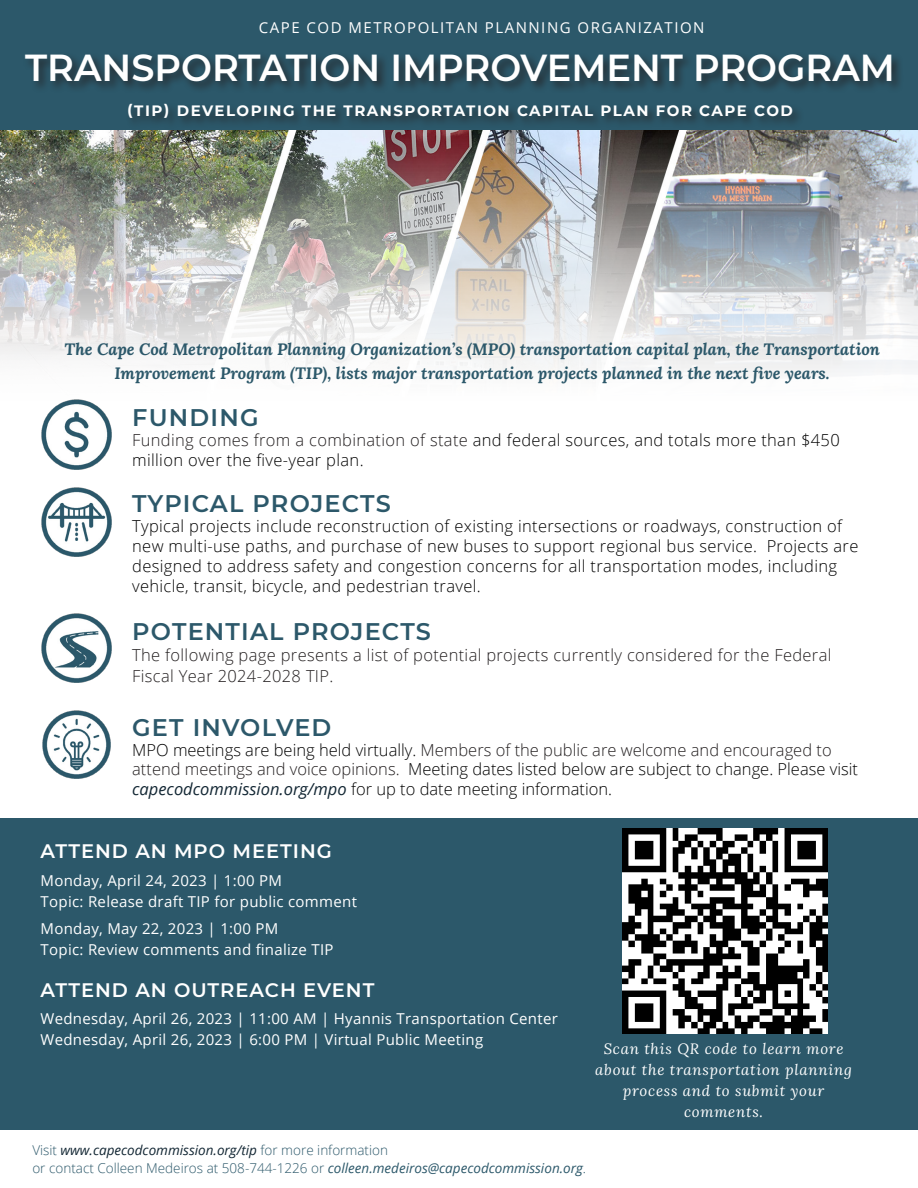
<style>
.page{position:relative;width:918px;height:1188px;background:#fff}
.page>*{position:absolute;margin:0;border:0;box-sizing:border-box;transform-origin:0 0}
.t1{font:600 37.5px "Montserrat";color:#fff}
.Sidebar_body_text{font:600 24px "Montserrat";letter-spacing:.05em;color:#2c586a}
.Sidebar_H1{font:600 19.5px "Montserrat";letter-spacing:.05em;color:#fff}
.Sidebar_body_text-2{font:300 16.5px/19.8px "Open Sans";letter-spacing:.02em;color:#000}
.Sidebar_body_text-3{font:300 16.5px/19.8px "Open Sans";color:#000}
.Body_Text{font:italic 700 16.5px/24px "Lora";color:#2c586a;text-align:center}
.Sidebar_body_text-4{font:300 16.5px/21px "Open Sans";letter-spacing:.02em;color:#231f20}
.Sidebar_body_text-5{font:15px/21px "Open Sans";letter-spacing:.02em;color:#fff}
.Sidebar_H1-2{font:italic 15px/21px "Lora";letter-spacing:.05em;color:#fff;text-align:center}
.Sub_title{font:700 15px "Montserrat";letter-spacing:.1em;color:#fff}
.Sidebar_body_text-6{font:15px "Open Sans";letter-spacing:.1em;color:#fff}
.t2{font:300 13.5px/18px "Open Sans";color:#2c586a}
.s1{color:#231f20}
.s2{font-weight:400;font-style:italic;color:#132734}
.s3{font-weight:400;font-style:italic}
</style>
<div class="page">
<div style="left:0;top:819px;width:918px;height:311px;background:#2c586a"></div>
<img style="left:0;top:130px;width:918px;height:270px">
<div style="left:0;top:0;width:918px;height:130px;background:#2c586a"></div>
<div style="left:23px;top:52px;width:881px;height:77px;background:#231f20;opacity:.75"></div>
<img style="left:41px;top:400px;width:71px;height:70px">
<img style="left:41px;top:487px;width:71px;height:70px">
<img style="left:41px;top:613px;width:71px;height:70px">
<img style="left:42px;top:710px;width:69px;height:69px">
<img style="left:622px;top:828px;width:205px;height:205px">
<p class="Sidebar_body_text-6" style="left:259px;top:17px;width:447px">CAPE COD METROPOLITAN PLANNING ORGANIZATION</p>
<p class="t1" style="left:25px;top:41px;width:872px">TRANSPORTATION IMPROVEMENT PROGRAM</p>
<p class="Sub_title" style="left:127px;top:100px;width:667px">(TIP) DEVELOPING THE TRANSPORTATION CAPITAL PLAN FOR CAPE COD</p>
<p class="Body_Text" style="left:64px;top:337px;width:817px">The Cape Cod Metropolitan Planning Organization’s (MPO) transportation capital plan, the Transportation<br>Improvement Program (TIP), lists major transportation projects planned in the next five years.</p>
<p class="Sidebar_body_text" style="left:132px;top:400px;width:128px">FUNDING</p>
<p class="Sidebar_body_text-2" style="left:132px;top:430px;width:709px"><span class="s1">Funding comes from a combination of state</span> and federal sources, and totals more than $450 million over the five-year plan.</p>
<p class="Sidebar_body_text" style="left:132px;top:487px;width:260px">TYPICAL PROJECTS</p>
<p class="Sidebar_body_text-2" style="left:132px;top:516px;width:728px">Typical projects include reconstruction of existing intersections or roadways, construction of new multi-use paths, and purchase of new buses to support regional bus service. Projects are designed to address safety and congestion concerns for all transportation modes, including vehicle, transit, bicycle, and pedestrian travel.</p>
<p class="Sidebar_body_text" style="left:132px;top:614px;width:300px">POTENTIAL PROJECTS</p>
<p class="Sidebar_body_text-4" style="left:132px;top:644px;width:701px">The following page presents a list of potential projects currently considered for the Federal<br>Fiscal Year 2024-2028 TIP.</p>
<p class="Sidebar_body_text" style="left:132px;top:710px;width:201px">GET INVOLVED</p>
<p class="Sidebar_body_text-3" style="left:132px;top:739px;width:727px">MPO meetings are being held virtually. <span class="s1">Members of the public are welcome and encouraged to attend meetings and voice opinions.</span> Meeting dates listed below are subject to change. Please visit <span class="s2">capecodcommission.org/mpo</span> for up to date meeting information.</p>
<p class="Sidebar_H1" style="left:41px;top:837px;width:293px">ATTEND AN MPO MEETING</p>
<p class="Sidebar_body_text-5" style="left:41px;top:869px;width:318px">Monday, April 24, 2023 | 1:00 PM<br>Topic: Release draft TIP for public comment</p>
<p class="Sidebar_body_text-5" style="left:41px;top:918px;width:295px">Monday, May 22, 2023 | 1:00 PM<br>Topic: Review comments and finalize TIP</p>
<p class="Sidebar_H1" style="left:41px;top:976px;width:335px">ATTEND AN OUTREACH EVENT</p>
<p class="Sidebar_body_text-5" style="left:41px;top:1008px;width:519px">Wednesday, April 26, 2023 | 11:00 AM | Hyannis Transportation Center<br>Wednesday, April 26, 2023 | 6:00 PM | Virtual Public Meeting</p>
<p class="t2" style="left:32px;top:1140px;width:555px">Visit <span class="s2">www.capecodcommission.org/tip</span> for more information<br>or contact Colleen Medeiros at 508-744-1226 or <span class="s3">colleen.medeiros@capecodcommission.org</span>.</p>
<p class="Sidebar_H1-2" style="left:595px;top:1038px;width:258px">Scan this QR code to learn more about the transportation planning process and to submit your comments.</p>
</div>
